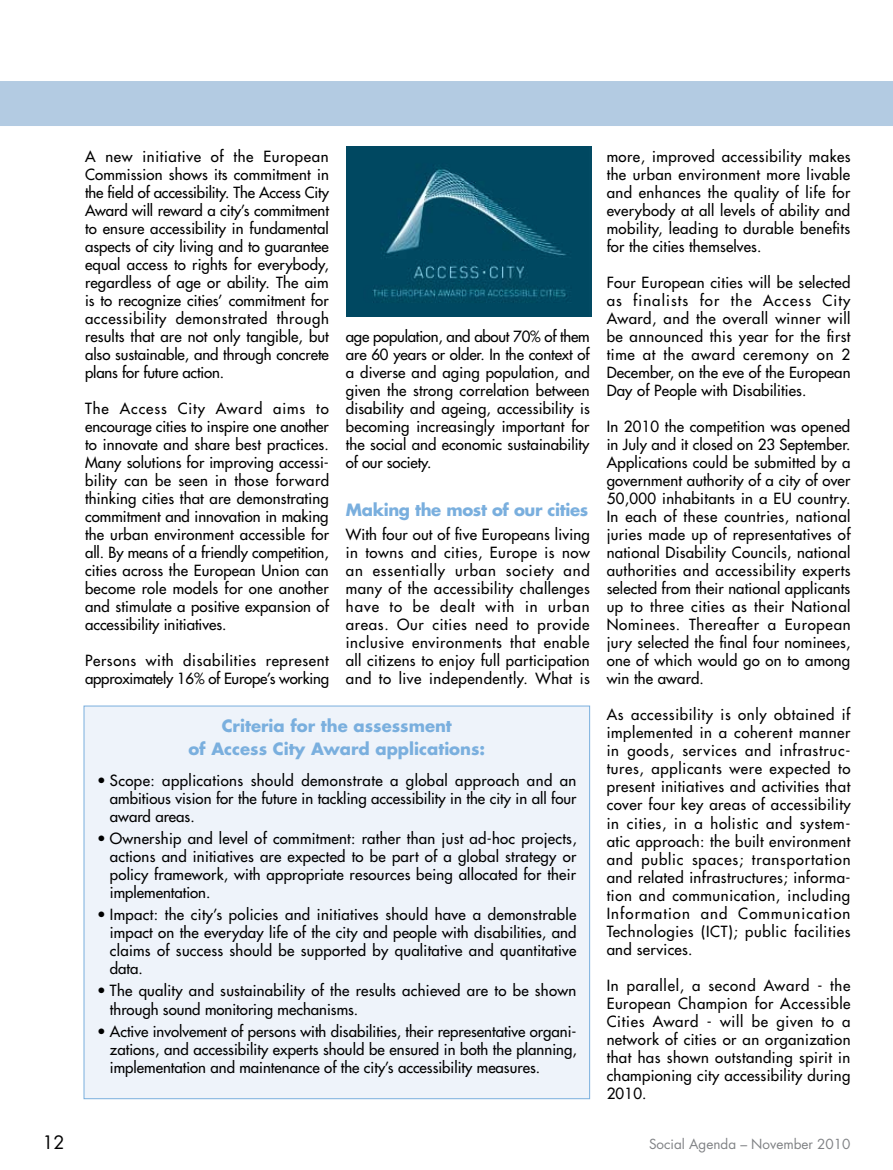
<style>
.page{position:relative;width:893px;height:1170px;background:#fff}
.page>*{position:absolute;margin:0;border:0;box-sizing:border-box;transform-origin:0 0}
.t1{font:18px "Futura";color:#000}
.t2{font:700 16.5px/22.5px "Futura";color:#7aafde;text-align:center}
.t3{font:700 16.5px "Futura";letter-spacing:-.02em;color:#7aafde}
.t4{font:15px/18px "Futura";letter-spacing:.01em;color:#000;text-align:justify}
.t5{font:15px/18px "Futura";letter-spacing:.04em;color:#000}
.t6{font:13.5px "Futura";color:#808285}
</style>
<div class="page">
<div style="left:0;top:81px;width:893px;height:45px;background:#b3cbe2"></div>
<div style="left:84px;top:706px;width:506px;height:392px;background:#eef3fa"></div>
<img style="left:347px;top:147px;width:244px;height:169px">
<p class="t4" style="left:85px;top:147px;width:245px">A new initiative of the European Commission shows its commitment in the field of accessibility. The Access City Award will reward a city’s commitment to ensure accessibility in fundamental aspects of city living and to guarantee equal access to rights for everybody, regardless of age or ability. The aim is to recognize cities’ commitment for accessibility demonstrated through results that are not only tangible, but also sustainable, and through concrete plans for future action.</p>
<p class="t4" style="left:85px;top:399px;width:245px">The Access City Award aims to encourage cities to inspire one another to innovate and share best practices.<br>Many solutions for improving accessi&shy;bility can be seen in those forward thinking cities that are demonstrating commitment and innovation in making the urban environment accessible for all. By means of a friendly competition, cities across the European Union can become role models for one another and stimulate a positive expansion of accessibility initiatives.</p>
<p class="t5" style="left:85px;top:651px;width:245px">Persons with disabilities represent approximately 16% of Europe’s working</p>
<p class="t4" style="left:346px;top:327px;width:245px">age population, and about 70% of them are 60 years or older. In the context of a diverse and aging population, and given the strong correlation between disability and ageing, accessibility is becoming increasingly important for the social and economic sustainability of our society.</p>
<p class="t3" style="left:346px;top:498px;width:244px">Making the most of our cities</p>
<p class="t4" style="left:346px;top:525px;width:245px">With four out of five Europeans living in towns and cities, Europe is now an essentially urban society and many of the accessibility challenges have to be dealt with in urban areas. Our cities need to provide inclusive environments that enable all citizens to enjoy full participation and to live independently. What is</p>
<p class="t2" style="left:188px;top:714px;width:298px">Criteria for the assessment<br>of Access City Award applications:</p>
<p class="t4" style="left:110px;top:771px;width:468px;text-indent:-13px">• Scope: applications should demonstrate a global approach and an ambitious vision for the future in tackling accessibility in the city in all four award areas.</p>
<p class="t4" style="left:110px;top:829px;width:468px;text-indent:-13px">• Ownership and level of commitment: rather than just ad-hoc projects, actions and initiatives are expected to be part of a global strategy or policy framework, with appropriate resources being allocated for their implementation.</p>
<p class="t4" style="left:110px;top:905px;width:468px;text-indent:-13px">• Impact: the city’s policies and initiatives should have a demonstrable impact on the everyday life of the city and people with disabilities, and claims of success should be supported by qualitative and quantitative data.</p>
<p class="t4" style="left:110px;top:981px;width:468px;text-indent:-13px">• The quality and sustainability of the results achieved are to be shown through sound monitoring mechanisms.</p>
<p class="t4" style="left:110px;top:1021px;width:468px;text-indent:-13px">• Active involvement of persons with disabilities, their representative organi&shy;zations, and accessibility experts should be ensured in both the planning, implementation and maintenance of the city’s accessibility measures.</p>
<p class="t4" style="left:607px;top:147px;width:245px">more, improved accessibility makes the urban environment more livable and enhances the quality of life for everybody at all levels of ability and mobility, leading to durable benefits for the cities themselves.</p>
<p class="t4" style="left:607px;top:273px;width:245px">Four European cities will be selected as finalists for the Access City Award, and the overall winner will be announced this year for the first time at the award ceremony on 2<br>December, on the eve of the European Day of People with Disabilities.</p>
<p class="t4" style="left:607px;top:417px;width:245px">In 2010 the competition was opened in July and it closed on 23 September.<br>Applications could be submitted by a government authority of a city of over 50,000 inhabitants in a EU country.<br>In each of these countries, national juries made up of representatives of national Disability Councils, national authorities and accessibility experts selected from their national applicants up to three cities as their National Nominees. Thereafter a European jury selected the final four nominees, one of which would go on to among win the award.</p>
<p class="t4" style="left:607px;top:705px;width:245px">As accessibility is only obtained if implemented in a coherent manner in goods, services and infrastruc&shy;tures, applicants were expected to present initiatives and activities that cover four key areas of accessibility in cities, in a holistic and system&shy;atic approach: the built environment and public spaces; transportation and related infrastructures; informa&shy;tion and communication, including Information and Communication Technologies (ICT); public facilities and services.</p>
<p class="t4" style="left:607px;top:975px;width:245px">In parallel, a second Award - the European Champion for Accessible Cities Award - will be given to a network of cities or an organization that has shown outstanding spirit in championing city accessibility during 2010.</p>
<p class="t1" style="left:43px;top:1129px;width:24px">12</p>
<p class="t6" style="left:649px;top:1134px;width:203px">Social Agenda – November 2010</p>
</div>
